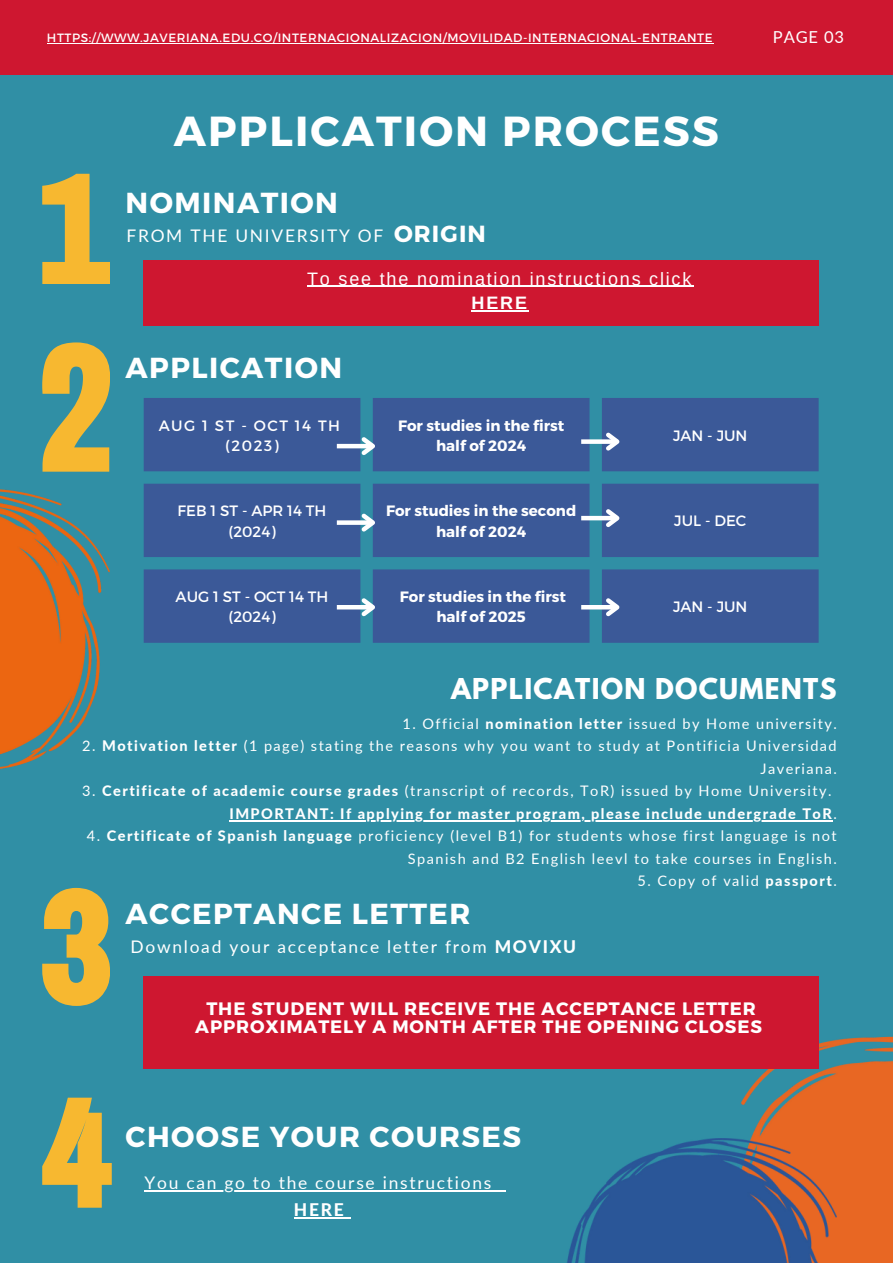
<style>
.page{position:relative;width:893px;height:1264px;background:#fff}
.page>*{position:absolute;margin:0;border:0;box-sizing:border-box;transform-origin:0 0}
.t1{font:700 42px "Montserrat";letter-spacing:.05em;color:#fff}
.t2{font:700 28.95px "Montserrat";letter-spacing:.05em;color:#fff}
.t3{font:700 25.5px "League Spartan";letter-spacing:.05em;color:#fff}
.t4{font:700 23.25px "Montserrat";letter-spacing:.05em;color:#fff}
.t5{font:700 18px/18px "Montserrat";letter-spacing:.05em;color:#fff;text-align:center}
.t6{font:18px/24.8px "Arimo";letter-spacing:.1em;color:#fff;text-align:center}
.t7{font:17.4px/27px "Lato";letter-spacing:.1em;color:#fff;text-align:center}
.t8{font:16.5px "Lato";letter-spacing:.05em;color:#fff}
.t9{font:700 15px/20.2px "Montserrat";color:#fff;text-align:center}
.t10{font:15px "Montserrat";color:#fff}
.t11{font:15px "Montserrat";letter-spacing:.1em;color:#fff}
.t12{font:14.55px/22.5px "Lato";letter-spacing:.1em;color:#fff;text-align:right}
.t13{font:800 14.55px "Lato";letter-spacing:.1em;color:#fff}
.t14{font:12px "Montserrat";letter-spacing:.05em;color:#fff}
.s1{font-weight:700}
.s2{font-weight:800}
.s3{font-weight:400}
</style>
<div class="page">
<div style="left:0;top:0;width:892px;height:1262px;background:#308fa5"></div>
<div style="left:0;top:0;width:892px;height:74px;background:#ce1730"></div>
<img style="left:653px;top:992px;width:239px;height:270px">
<svg style="left:42px;top:174px;width:68px;height:110px"></svg>
<div style="left:144px;top:259px;width:674px;height:66px;background:#ce1730"></div>
<svg style="left:42px;top:342px;width:68px;height:129px"></svg>
<svg style="left:144px;top:398px;width:674px;height:244px;background:#396099"></svg>
<svg style="left:42px;top:887px;width:68px;height:118px"></svg>
<svg style="left:42px;top:1097px;width:70px;height:110px"></svg>
<div style="left:144px;top:976px;width:674px;height:92px;background:#ce1730"></div>
<img style="left:567px;top:1138px;width:269px;height:124px">
<img style="left:0;top:489px;width:110px;height:280px">
<hr style="left:307px;top:286px;width:386px;height:1px;background:#fff">
<hr style="left:471px;top:310px;width:57px;height:2px;background:#fff">
<hr style="left:47px;top:43px;width:666px;height:1px;background:#fff">
<svg style="left:144px;top:1190px;width:13px;height:1px"></svg>
<hr style="left:157px;top:1189px;width:336px;height:2px;background:#fff">
<svg style="left:493px;top:1190px;width:12px;height:1px"></svg>
<hr style="left:294px;top:1216px;width:51px;height:2px;background:#fff">
<hr style="left:229px;top:820px;width:604px;height:1px;background:#fff">
<hr style="left:337px;top:444px;width:36px;height:4px;background:#fff">
<svg style="left:357px;top:433px;width:23px;height:26px"></svg>
<div style="left:581px;top:439px;width:36px;height:5px;background:#fff"></div>
<svg style="left:602px;top:428px;width:22px;height:26px"></svg>
<div style="left:337px;top:520px;width:36px;height:5px;background:#fff"></div>
<svg style="left:357px;top:509px;width:23px;height:26px"></svg>
<hr style="left:337px;top:605px;width:36px;height:4px;background:#fff">
<svg style="left:357px;top:594px;width:23px;height:26px"></svg>
<hr style="left:581px;top:516px;width:36px;height:4px;background:#fff">
<svg style="left:602px;top:505px;width:22px;height:26px"></svg>
<hr style="left:581px;top:605px;width:36px;height:4px;background:#fff">
<svg style="left:602px;top:594px;width:22px;height:26px"></svg>
<p class="t14" style="left:47px;top:30px;width:667px">HTTPS://WWW.JAVERIANA.EDU.CO/INTERNACIONALIZACION/MOVILIDAD-INTERNACIONAL-ENTRANTE</p>
<p class="t8" style="left:772px;top:27px;width:73px">PAGE 03</p>
<p class="t1" style="left:174px;top:104px;width:546px">APPLICATION PROCESS</p>
<p class="t2" style="left:125px;top:183px;width:214px">NOMINATION</p>
<p class="t7" style="left:126px;top:222px;width:258px">FROM THE UNIVERSITY OF</p>
<p class="t4" style="left:394px;top:219px;width:93px">ORIGIN</p>
<p class="t6" style="left:307px;top:266px;width:386px">To see the nomination instructions click<br><span class="s1">HERE</span></p>
<p class="t2" style="left:125px;top:348px;width:218px">APPLICATION</p>
<p class="t11" style="left:159px;top:415px;width:183px">AUG 1 ST - OCT 14 TH</p>
<p class="t10" style="left:225px;top:436px;width:55px">(2023)</p>
<p class="t9" style="left:398px;top:414px;width:168px">For studies in the first half of 2024</p>
<p class="t10" style="left:673px;top:425px;width:76px">JAN - JUN</p>
<p class="t10" style="left:178px;top:501px;width:150px">FEB 1 ST - APR 14 TH</p>
<p class="t10" style="left:228px;top:521px;width:48px">(2024)</p>
<p class="t9" style="left:386px;top:500px;width:192px">For studies in the second half of 2024</p>
<p class="t10" style="left:674px;top:511px;width:74px">JUL - DEC</p>
<p class="t10" style="left:176px;top:587px;width:154px">AUG 1 ST - OCT 14 TH</p>
<p class="t10" style="left:228px;top:607px;width:48px">(2024)</p>
<p class="t9" style="left:400px;top:586px;width:168px">For studies in the first half of 2025</p>
<p class="t10" style="left:673px;top:597px;width:76px">JAN - JUN</p>
<p class="t3" style="left:451px;top:676px;width:387px">APPLICATION DOCUMENTS</p>
<p class="t12" style="left:402px;top:712px;width:435px">1. Official <span class="s2">nomination letter</span> issued by Home university.</p>
<p class="t12" style="left:82px;top:734px;width:756px">2. <span class="s2">Motivation letter</span> (1 page) stating the reasons why you want to study at Pontificia Universidad<br>Javeriana.</p>
<p class="t12" style="left:82px;top:779px;width:750px">3. <span class="s2">Certificate of academic course grades</span> (transcript of records, ToR) issued by Home University.</p>
<p class="t13" style="left:229px;top:804px;width:608px">IMPORTANT: If applying for master program, please include undergrade ToR<span class="s3">.</span></p>
<p class="t12" style="left:87px;top:824px;width:751px">4. <span class="s2">Certificate of Spanish language</span> proficiency (level B1) for students whose first language is not<br>Spanish and B2 English leevl to take courses in English.</p>
<p class="t12" style="left:637px;top:869px;width:201px">5. Copy of valid <span class="s2">passport</span>.</p>
<p class="t2" style="left:125px;top:895px;width:346px">ACCEPTANCE LETTER</p>
<p class="t7" style="left:130px;top:933px;width:447px">Download your acceptance letter from <span class="s2">MOVIXU</span></p>
<p class="t5" style="left:195px;top:998px;width:568px">THE STUDENT WILL RECEIVE THE ACCEPTANCE LETTER<br>APPROXIMATELY A MONTH AFTER THE OPENING CLOSES</p>
<p class="t2" style="left:125px;top:1118px;width:397px">CHOOSE YOUR COURSES</p>
<p class="t7" style="left:144px;top:1168px;width:348px">You can go to the course instructions<br><span class="s2">HERE</span></p>
</div>
